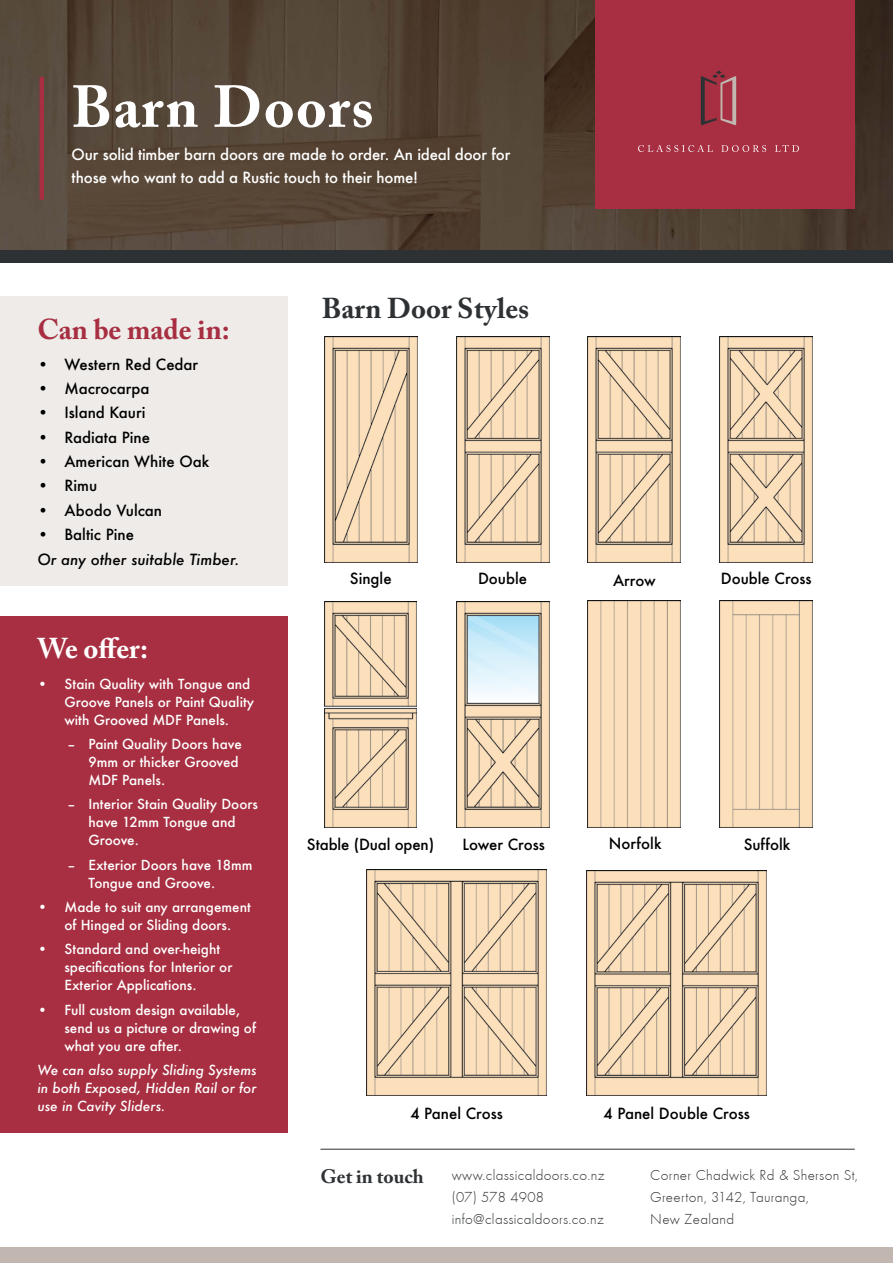
<style>
.page{position:relative;width:893px;height:1263px;background:#fff}
.page>*{position:absolute;margin:0;border:0;box-sizing:border-box;transform-origin:0 0}
.t1{font:700 58.5px "Adobe Caslon Pro";letter-spacing:.025em;color:#fff}
.t2{font:700 28.5px "Adobe Caslon Pro";color:#2e3133}
.t3{font:700 28.5px "Adobe Caslon Pro";color:#a72f41}
.t4{font:700 28.5px "Adobe Caslon Pro";color:#fff}
.t5{font:700 19.5px "Adobe Caslon Pro";color:#2e3133}
.t6{font:500 15px "Futura";color:#000}
.t7{font:15px/22.2px "Futura T Light";letter-spacing:.02em;color:#2e3133}
.t8{font:500 15px/22.5px "Futura";letter-spacing:-.01em;color:#fff}
.t9{font:italic 500 15px "Futura";color:#000}
.t10{font:500 13.5px/18px "Futura";color:#fff}
.t11{font:italic 500 13.5px/18px "Futura";color:#fff;text-align:justify}
</style>
<div class="page">
<img style="left:0;top:0;width:893px;height:250px">
<div style="left:596px;top:0;width:259px;height:209px;background:#a72f41"></div>
<svg style="left:701px;top:71px;width:35px;height:54px"></svg>
<svg style="left:638px;top:145px;width:75px;height:7px"></svg>
<svg style="left:721px;top:145px;width:45px;height:7px"></svg>
<svg style="left:775px;top:145px;width:24px;height:7px"></svg>
<div style="left:0;top:250px;width:893px;height:13px;background:#2e3133"></div>
<hr style="left:40px;top:77px;width:4px;height:123px;background:#a72f41">
<div style="left:0;top:1248px;width:893px;height:15px;background:#c1b7b0"></div>
<img style="left:324px;top:601px;width:93px;height:226px">
<div style="left:0;top:297px;width:288px;height:289px;background:#eeebe9"></div>
<div style="left:0;top:616px;width:288px;height:516px;background:#a72f41"></div>
<img style="left:324px;top:337px;width:93px;height:225px">
<img style="left:456px;top:337px;width:93px;height:225px">
<img style="left:720px;top:337px;width:93px;height:225px">
<img style="left:456px;top:601px;width:93px;height:226px">
<img style="left:588px;top:337px;width:93px;height:225px">
<img style="left:586px;top:870px;width:180px;height:226px">
<img style="left:367px;top:870px;width:179px;height:226px">
<img style="left:588px;top:601px;width:93px;height:226px">
<img style="left:720px;top:601px;width:93px;height:226px">
<hr style="left:320px;top:1149px;width:535px;height:1px;background:#2e3133">
<h1 class="t1" style="left:72px;top:72px;width:304px">Barn Doors</h1>
<p class="t8" style="left:72px;top:143px;width:440px">Our solid timber barn doors are made to order. An ideal door for those who want to add a Rustic touch to their home!</p>
<h2 class="t3" style="left:37px;top:312px;width:194px">Can be made in:</h2>
<p class="t6" style="left:37px;top:354px;width:162px">• Western Red Cedar</p>
<p class="t6" style="left:37px;top:378px;width:114px">• Macrocarpa</p>
<p class="t6" style="left:37px;top:402px;width:110px">• Island Kauri</p>
<p class="t6" style="left:37px;top:427px;width:114px">• Radiata Pine</p>
<p class="t6" style="left:37px;top:451px;width:173px">• American White Oak</p>
<p class="t6" style="left:37px;top:476px;width:61px">• Rimu</p>
<p class="t6" style="left:37px;top:500px;width:126px">• Abodo Vulcan</p>
<p class="t6" style="left:37px;top:524px;width:98px">• Baltic Pine</p>
<p class="t9" style="left:37px;top:549px;width:204px">Or any other suitable Timber.</p>
<h2 class="t4" style="left:37px;top:631px;width:112px">We offer:</h2>
<p class="t10" style="left:64px;top:674px;width:191px;text-indent:-27px">• Stain Quality with Tongue and<br>Groove Panels or Paint Quality with Grooved MDF Panels.</p>
<p class="t10" style="left:88px;top:735px;width:155px;text-indent:-21px">– Paint Quality Doors have<br>9mm or thicker Grooved<br>MDF Panels.</p>
<p class="t10" style="left:88px;top:795px;width:171px;text-indent:-21px">– Interior Stain Quality Doors have 12mm Tongue and<br>Groove.</p>
<p class="t10" style="left:88px;top:855px;width:165px;text-indent:-21px">– Exterior Doors have 18mm<br>Tongue and Groove.</p>
<p class="t10" style="left:37px;top:898px;width:215px;text-align:center">• Made to suit any arrangement of Hinged or Sliding doors.</p>
<p class="t10" style="left:64px;top:940px;width:170px;text-indent:-27px">• Standard and over-height specifications for Interior or<br>Exterior Applications.</p>
<p class="t10" style="left:64px;top:1001px;width:193px;text-indent:-27px">• Full custom design available, send us a picture or drawing of what you are after.</p>
<p class="t11" style="left:37px;top:1061px;width:221px">We can also supply Sliding Systems in both Exposed, Hidden Rail or for use in Cavity Sliders.</p>
<h2 class="t2" style="left:322px;top:291px;width:209px">Barn Door Styles</h2>
<p class="t6" style="left:350px;top:569px;width:43px">Single</p>
<p class="t6" style="left:478px;top:569px;width:51px">Double</p>
<p class="t6" style="left:613px;top:570px;width:44px">Arrow</p>
<p class="t6" style="left:721px;top:569px;width:92px">Double Cross</p>
<p class="t6" style="left:307px;top:834px;width:129px">Stable (Dual open)</p>
<p class="t6" style="left:609px;top:833px;width:54px">Norfolk</p>
<p class="t6" style="left:744px;top:834px;width:48px">Suffolk</p>
<p class="t6" style="left:462px;top:834px;width:84px">Lower Cross</p>
<p class="t6" style="left:410px;top:1103px;width:94px">4 Panel Cross</p>
<p class="t6" style="left:603px;top:1103px;width:148px">4 Panel Double Cross</p>
<h3 class="t5" style="left:320px;top:1165px;width:105px">Get in touch</h3>
<p class="t7" style="left:452px;top:1164px;width:154px">www.classicaldoors.co.nz (07) 578 4908 info@classicaldoors.co.nz</p>
<p class="t7" style="left:650px;top:1163px;width:209px">Corner Chadwick Rd &amp; Sherson St,<br>Greerton, 3142, Tauranga,<br>New Zealand</p>
</div>
